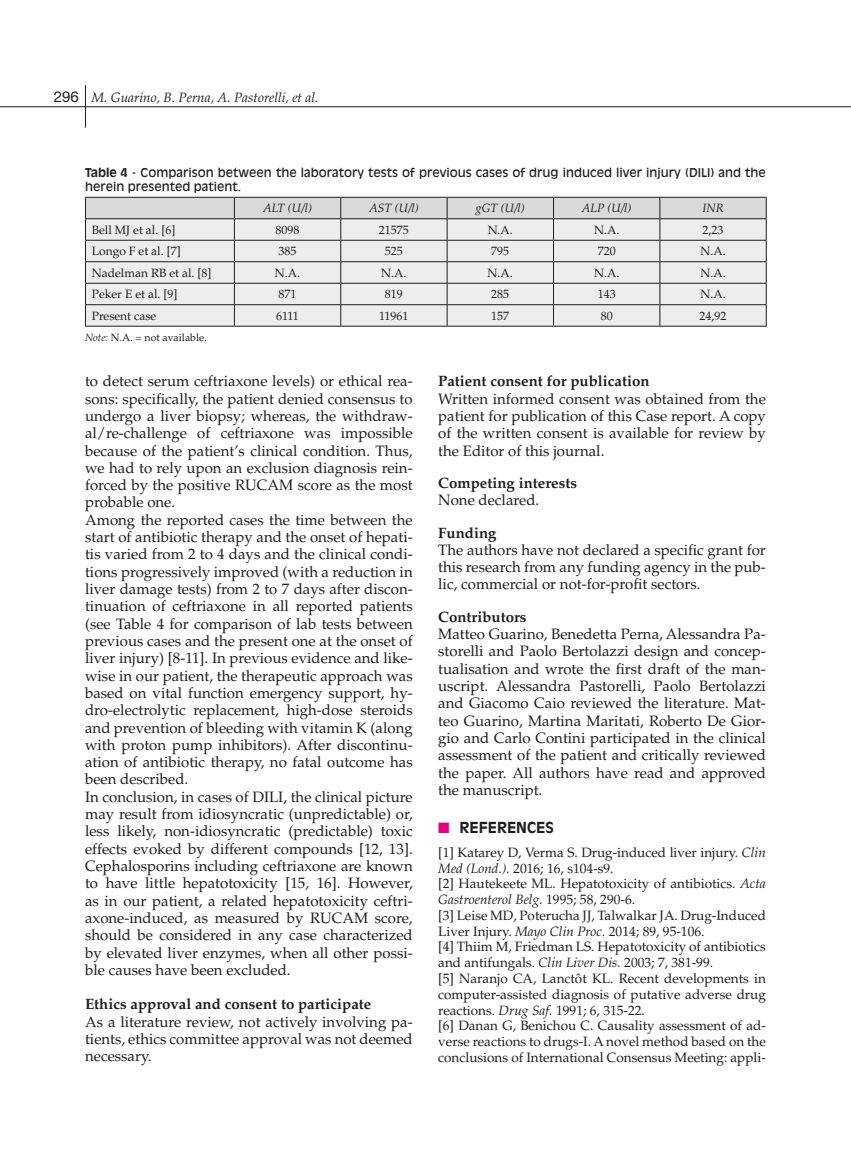
<style>
.page{position:relative;width:851px;height:1149px;background:#fff}
.page>*{position:absolute;margin:0;border:0;box-sizing:border-box;transform-origin:0 0}
.t1{font:15px/17.2px "Palatino LT Std";color:#1d1d1b;text-align:justify}
.t2{font:700 15px "Palatino LT Std";color:#1d1d1b}
.t3{font:700 15px "Antique Olive Std";color:#1d1d1b}
.t4{font:13.5px/15.8px "Palatino LT Std";color:#1d1d1b}
.t5{font:italic 13.5px "Palatino LT Std";color:#1d1d1b}
.t6{font:12px "Palatino LT Std";color:#1d1d1b}
.t7{font:12px/13.5px "Antique Olive Std";color:#1d1d1b}
.t8{font:italic 12px "Palatino LT Std";color:#1d1d1b}
.t9{font:10.5px "Palatino LT Std";color:#1d1d1b}
.s1{font-family:"Helvetica Neue LT Std";font-style:normal;font-size:15px}
.s2{font-weight:700}
.s3{font-style:italic}
.s4{color:#e6007e}
</style>
<div class="page">
<hr style="left:85px;top:85px;width:1px;height:43px;background:#1d1d1b">
<hr style="left:0;top:106px;width:850px;height:1px;background:#1d1d1b">
<svg style="left:85px;top:197px;width:681px;height:129px;background:#ddd"></svg>
<hr style="left:85px;top:326px;width:149px;height:1px;background:#1d1d1b">
<hr style="left:234px;top:326px;width:107px;height:1px;background:#1d1d1b">
<hr style="left:341px;top:326px;width:106px;height:1px;background:#1d1d1b">
<hr style="left:447px;top:326px;width:106px;height:1px;background:#1d1d1b">
<hr style="left:553px;top:326px;width:106px;height:1px;background:#1d1d1b">
<hr style="left:659px;top:326px;width:107px;height:1px;background:#1d1d1b">
<p class="t5" style="left:54px;top:89px;width:266px"><span class="s1">296</span> M. Guarino, B. Perna, A. Pastorelli, et al.</p>
<p class="t7" style="left:85px;top:166px;width:682px"><span class="s2">Table 4</span> - Comparison between the laboratory tests of previous cases of drug induced liver injury (DILI) and the herein presented patient.</p>
<p class="t8" style="left:263px;top:201px;width:50px">ALT (U/l)</p>
<p class="t8" style="left:369px;top:201px;width:51px">AST (U/l)</p>
<p class="t8" style="left:475px;top:201px;width:51px">gGT (U/l)</p>
<p class="t8" style="left:581px;top:201px;width:51px">ALP (U/l)</p>
<p class="t8" style="left:702px;top:201px;width:23px">INR</p>
<p class="t6" style="left:92px;top:223px;width:85px">Bell MJ et al. [6]</p>
<p class="t6" style="left:275px;top:223px;width:25px">8098</p>
<p class="t6" style="left:379px;top:223px;width:31px">21575</p>
<p class="t6" style="left:487px;top:223px;width:27px">N.A.</p>
<p class="t6" style="left:594px;top:223px;width:27px">N.A.</p>
<p class="t6" style="left:702px;top:223px;width:22px">2,23</p>
<p class="t6" style="left:92px;top:244px;width:90px">Longo F et al. [7]</p>
<p class="t6" style="left:278px;top:244px;width:19px">385</p>
<p class="t6" style="left:385px;top:244px;width:19px">525</p>
<p class="t6" style="left:491px;top:244px;width:19px">795</p>
<p class="t6" style="left:597px;top:244px;width:19px">720</p>
<p class="t6" style="left:700px;top:244px;width:27px">N.A.</p>
<p class="t6" style="left:92px;top:265px;width:121px">Nadelman RB et al. [8]</p>
<p class="t6" style="left:275px;top:265px;width:27px">N.A.</p>
<p class="t6" style="left:381px;top:265px;width:27px">N.A.</p>
<p class="t6" style="left:487px;top:265px;width:27px">N.A.</p>
<p class="t6" style="left:594px;top:265px;width:27px">N.A.</p>
<p class="t6" style="left:700px;top:265px;width:27px">N.A.</p>
<p class="t6" style="left:92px;top:287px;width:87px">Peker E et al. [9]</p>
<p class="t6" style="left:278px;top:287px;width:19px">871</p>
<p class="t6" style="left:385px;top:287px;width:19px">819</p>
<p class="t6" style="left:491px;top:287px;width:19px">285</p>
<p class="t6" style="left:597px;top:287px;width:19px">143</p>
<p class="t6" style="left:700px;top:287px;width:27px">N.A.</p>
<p class="t6" style="left:92px;top:308px;width:66px">Present case</p>
<p class="t6" style="left:276px;top:308px;width:24px">6111</p>
<p class="t6" style="left:379px;top:308px;width:31px">11961</p>
<p class="t6" style="left:491px;top:308px;width:19px">157</p>
<p class="t6" style="left:600px;top:308px;width:13px">80</p>
<p class="t6" style="left:699px;top:308px;width:28px">24,92</p>
<p class="t9" style="left:85px;top:331px;width:123px"><span class="s3">Note:</span> N.A. = not available.</p>
<p class="t1" style="left:85px;top:373px;width:329px;text-align:left">to detect serum ceftriaxone levels) or ethical rea&shy;sons: specifically, the patient denied consensus to undergo a liver biopsy; whereas, the withdraw&shy;al/re-challenge of ceftriaxone was impossible because of the patient’s clinical condition. Thus, we had to rely upon an exclusion diagnosis rein&shy;forced by the positive RUCAM score as the most probable one.<br>Among the reported cases the time between the start of antibiotic therapy and the onset of hepati&shy;tis varied from 2 to 4 days and the clinical condi&shy;tions progressively improved (with a reduction in liver damage tests) from 2 to 7 days after discon&shy;tinuation of ceftriaxone in all reported patients (see Table 4 for comparison of lab tests between previous cases and the present one at the onset of liver injury) [8-11]. In previous evidence and like&shy;wise in our patient, the therapeutic approach was based on vital function emergency support, hy&shy;dro-electrolytic replacement, high-dose steroids and prevention of bleeding with vitamin K (along with proton pump inhibitors). After discontinu&shy;ation of antibiotic therapy, no fatal outcome has been described.<br>In conclusion, in cases of DILI, the clinical picture may result from idiosyncratic (unpredictable) or, less likely, non-idiosyncratic (predictable) toxic effects evoked by different compounds [12, 13].<br>Cephalosporins including ceftriaxone are known to have little hepatotoxicity [15, 16]. However, as in our patient, a related hepatotoxicity ceftri&shy;axone-induced, as measured by RUCAM score, should be considered in any case characterized by elevated liver enzymes, when all other possi&shy;ble causes have been excluded.</p>
<p class="t2" style="left:85px;top:995px;width:288px">Ethics approval and consent to participate</p>
<p class="t1" style="left:85px;top:1012px;width:329px">As a literature review, not actively involving pa&shy;tients, ethics committee approval was not deemed necessary.</p>
<p class="t2" style="left:438px;top:372px;width:213px">Patient consent for publication</p>
<p class="t1" style="left:438px;top:390px;width:329px">Written informed consent was obtained from the patient for publication of this Case report. A copy of the written consent is available for review by the Editor of this journal.</p>
<p class="t2" style="left:438px;top:474px;width:140px">Competing interests</p>
<p class="t1" style="left:438px;top:491px;width:102px">None declared.</p>
<p class="t2" style="left:438px;top:523px;width:60px">Funding</p>
<p class="t1" style="left:438px;top:541px;width:329px">The authors have not declared a specific grant for this research from any funding agency in the pub&shy;lic, commercial or not-for-profit sectors.</p>
<p class="t2" style="left:438px;top:607px;width:90px">Contributors</p>
<p class="t1" style="left:438px;top:625px;width:329px">Matteo Guarino, Benedetta Perna, Alessandra Pa&shy;storelli and Paolo Bertolazzi design and concep&shy;tualisation and wrote the first draft of the man&shy;uscript. Alessandra Pastorelli, Paolo Bertolazzi and Giacomo Caio reviewed the literature. Mat&shy;teo Guarino, Martina Maritati, Roberto De Gior&shy;gio and Carlo Contini participated in the clinical assessment of the patient and critically reviewed the paper. All authors have read and approved the manuscript.</p>
<p class="t3" style="left:438px;top:818px;width:117px"><span class="s4">■</span> REFERENCES</p>
<p class="t4" style="left:438px;top:844px;width:329px">[1] Katarey D, Verma S. Drug-induced liver injury. <span class="s3">Clin Med (Lond.).</span> 2016; 16, s104-s9.<br>[2] Hautekeete ML. Hepatotoxicity of antibiotics. <span class="s3">Acta Gastroenterol Belg.</span> 1995; 58, 290-6.<br>[3] Leise MD, Poterucha JJ, Talwalkar JA. Drug-Induced Liver Injury. <span class="s3">Mayo Clin Proc.</span> 2014; 89, 95-106.<br>[4] Thiim M, Friedman LS. Hepatotoxicity of antibiotics and antifungals. <span class="s3">Clin Liver Dis.</span> 2003; 7, 381-99.<br>[5] Naranjo CA, Lanctôt KL. Recent developments in computer-assisted diagnosis of putative adverse drug reactions. <span class="s3">Drug Saf.</span> 1991; 6, 315-22.<br>[6] Danan G, Benichou C. Causality assessment of ad&shy;verse reactions to drugs-I. A novel method based on the conclusions of International Consensus Meeting: appli-</p>
</div>
